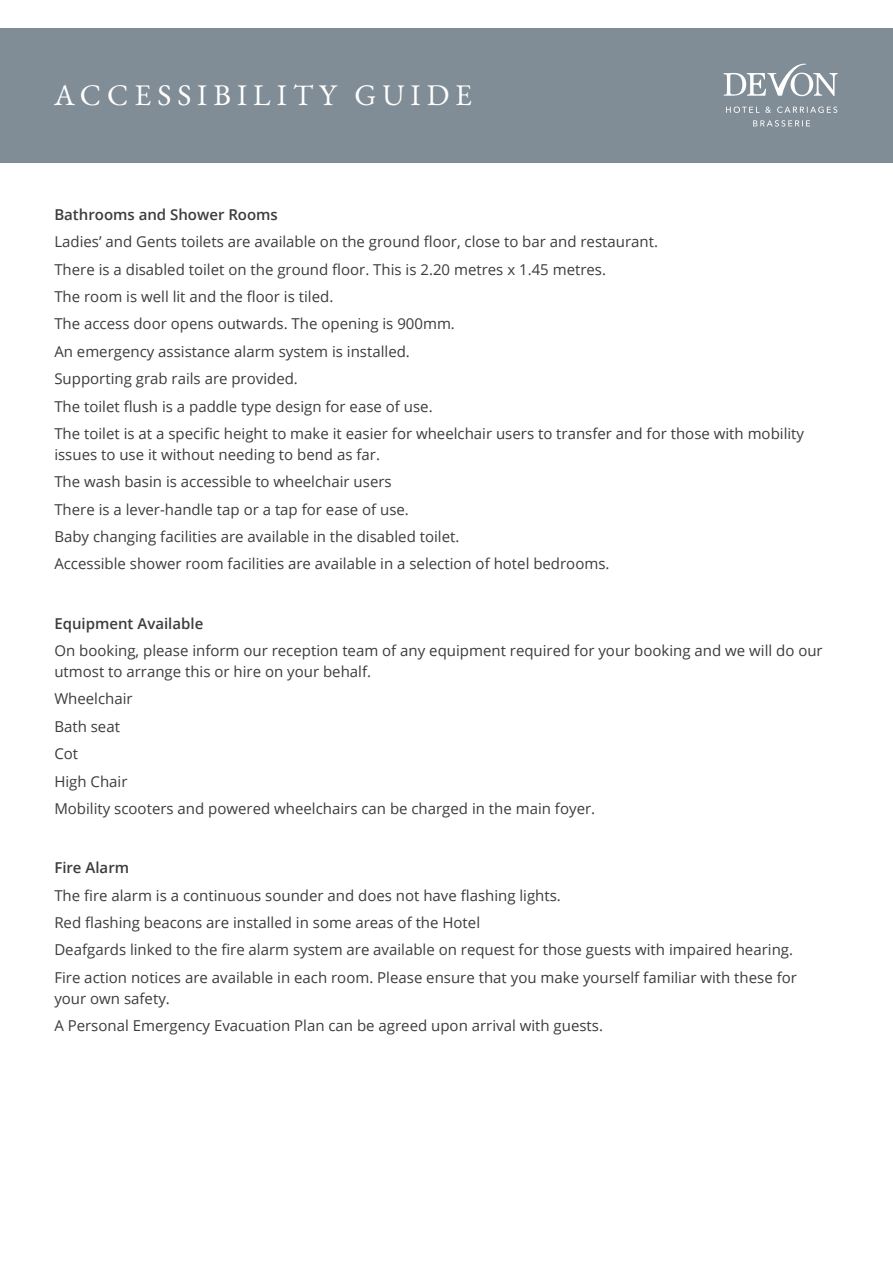
<style>
.page{position:relative;width:893px;height:1263px;background:#fff}
.page>*{position:absolute;margin:0;border:0;box-sizing:border-box;transform-origin:0 0}
.t1{font:30px "EB Garamond";letter-spacing:.2em;color:#fff}
.t2{font:15px/27.3px "Open Sans";color:#3c3c3b}
.t3{font:600 15px "Open Sans";color:#3c3c3b}
</style>
<div class="page">
<div style="left:0;top:28px;width:893px;height:134px;background:#808d96"></div>
<svg style="left:724px;top:63px;width:114px;height:33px"></svg>
<svg style="left:753px;top:120px;width:57px;height:7px"></svg>
<svg style="left:726px;top:107px;width:111px;height:6px"></svg>
<h1 class="t1" style="left:54px;top:75px;width:420px">ACCESSIBILITY GUIDE</h1>
<p class="t3" style="left:54px;top:204px;width:225px">Bathrooms and Shower Rooms</p>
<p class="t2" style="left:54px;top:228px;width:751px">Ladies’ and Gents toilets are available on the ground floor, close to bar and restaurant.<br>There is a disabled toilet on the ground floor. This is 2.20 metres x 1.45 metres.<br>The room is well lit and the floor is tiled.<br>The access door opens outwards. The opening is 900mm.<br>An emergency assistance alarm system is installed.<br>Supporting grab rails are provided.<br>The toilet flush is a paddle type design for ease of use.<br>The toilet is at a specific height to make it easier for wheelchair users to transfer and for those with mobility</p>
<p class="t2" style="left:54px;top:440px;width:557px">issues to use it without needing to bend as far.<br>The wash basin is accessible to wheelchair users<br>There is a lever-handle tap or a tap for ease of use.<br>Baby changing facilities are available in the disabled toilet.<br>Accessible shower room facilities are available in a selection of hotel bedrooms.</p>
<p class="t3" style="left:54px;top:613px;width:150px">Equipment Available</p>
<p class="t2" style="left:54px;top:640px;width:770px;line-height:21px">On booking, please inform our reception team of any equipment required for your booking and we will do our utmost to arrange this or hire on your behalf.</p>
<p class="t2" style="left:54px;top:685px;width:542px">Wheelchair<br>Bath seat<br>Cot<br>High Chair<br>Mobility scooters and powered wheelchairs can be charged in the main foyer.</p>
<p class="t3" style="left:54px;top:857px;width:76px">Fire Alarm</p>
<p class="t2" style="left:54px;top:881px;width:744px">The fire alarm is a continuous sounder and does not have flashing lights.<br>Red flashing beacons are installed in some areas of the Hotel<br>Deafgards linked to the fire alarm system are available on request for those guests with impaired hearing.<br>Fire action notices are available in each room. Please ensure that you make yourself familiar with these for</p>
<p class="t2" style="left:54px;top:984px;width:550px">your own safety.<br>A Personal Emergency Evacuation Plan can be agreed upon arrival with guests.</p>
</div>
